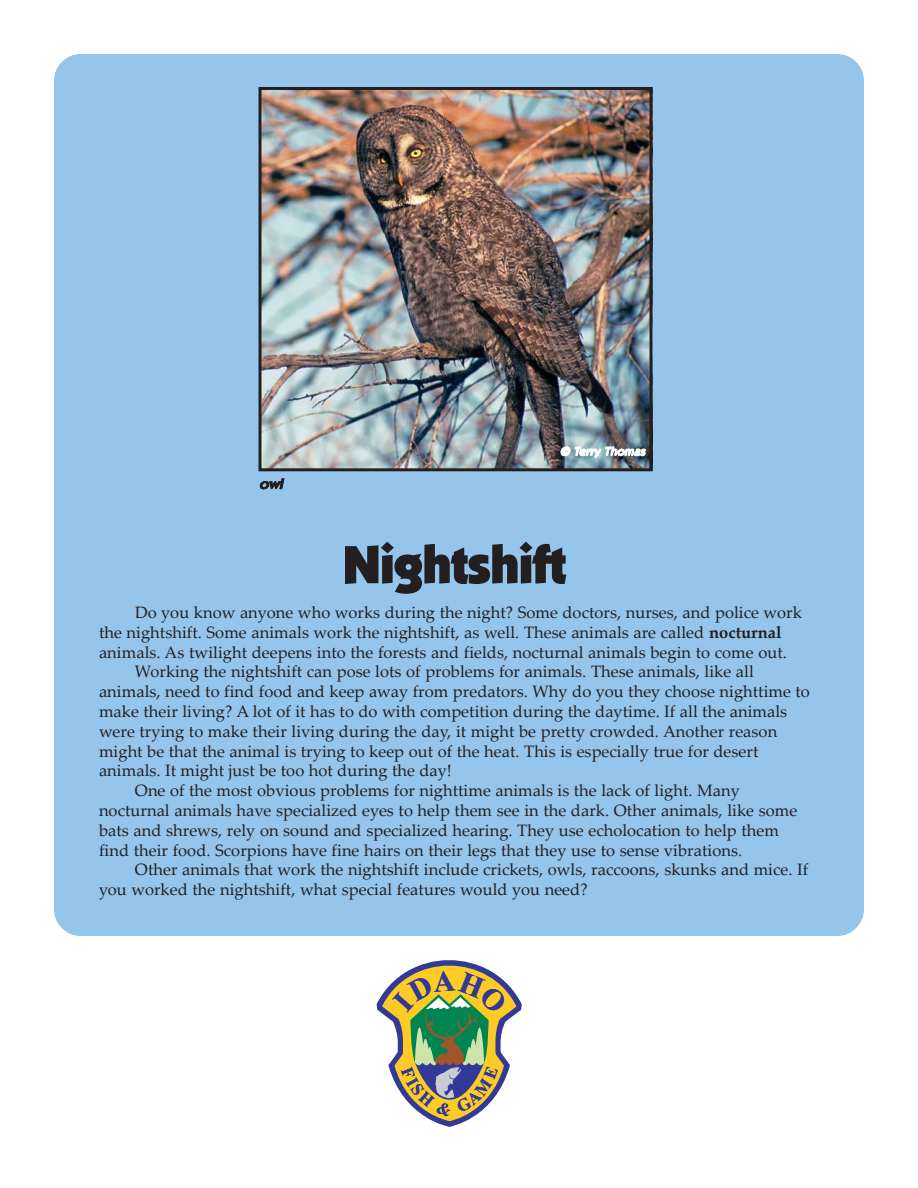
<style>
.page{position:relative;width:918px;height:1188px;background:#fff}
.page>*{position:absolute;margin:0;border:0;box-sizing:border-box;transform-origin:0 0}
.t1{font:900 54px "Itc Kabel";letter-spacing:-.025em;color:#231f20}
.t2{font:16.5px "Palatino Linotype";letter-spacing:.005em;color:#231f20}
.t3{font:italic 600 15px "Itc Kabel";color:#231f20}
.t4{font:italic 600 12px "Itc Kabel";color:#fff}
.s1{font-weight:700}
</style>
<div class="page">
<div style="left:54px;top:54px;width:810px;height:882px;background:#95c5ea"></div>
<img style="left:263px;top:91px;width:386px;height:376px">
<div style="left:259px;top:87px;width:394px;height:384px;border:3px solid #231f20"></div>
<svg style="left:377px;top:960px;width:145px;height:167px"></svg>
<p class="t3" style="left:259px;top:479px;width:28px">owl</p>
<p class="t4" style="left:560px;top:447px;width:89px">© Terry Thomas</p>
<h1 class="t1" style="left:342px;top:544px;width:226px">Nightshift</h1>
<p class="t2" style="left:135px;top:606px;width:668px">Do you know anyone who works during the night? Some doctors, nurses, and police work</p>
<p class="t2" style="left:99px;top:626px;width:684px">the nightshift. Some animals work the nightshift, as well. These animals are called <span class="s1">nocturnal</span></p>
<p class="t2" style="left:99px;top:646px;width:689px">animals. As twilight deepens into the forests and fields, nocturnal animals begin to come out.</p>
<p class="t2" style="left:135px;top:665px;width:620px">Working the nightshift can pose lots of problems for animals. These animals, like all</p>
<p class="t2" style="left:99px;top:685px;width:712px">animals, need to find food and keep away from predators. Why do you they choose nighttime to</p>
<p class="t2" style="left:99px;top:705px;width:690px">make their living? A lot of it has to do with competition during the daytime. If all the animals</p>
<p class="t2" style="left:99px;top:725px;width:680px">were trying to make their living during the day, it might be pretty crowded. Another reason</p>
<p class="t2" style="left:99px;top:745px;width:661px">might be that the animal is trying to keep out of the heat. This is especially true for desert</p>
<p class="t2" style="left:99px;top:764px;width:354px">animals. It might just be too hot during the day!</p>
<p class="t2" style="left:135px;top:784px;width:606px">One of the most obvious problems for nighttime animals is the lack of light. Many</p>
<p class="t2" style="left:99px;top:804px;width:700px">nocturnal animals have specialized eyes to help them see in the dark. Other animals, like some</p>
<p class="t2" style="left:99px;top:824px;width:682px">bats and shrews, rely on sound and specialized hearing. They use echolocation to help them</p>
<p class="t2" style="left:99px;top:844px;width:645px">find their food. Scorpions have fine hairs on their legs that they use to sense vibrations.</p>
<p class="t2" style="left:135px;top:863px;width:675px">Other animals that work the nightshift include crickets, owls, raccoons, skunks and mice. If</p>
<p class="t2" style="left:99px;top:883px;width:490px">you worked the nightshift, what special features would you need?</p>
</div>
